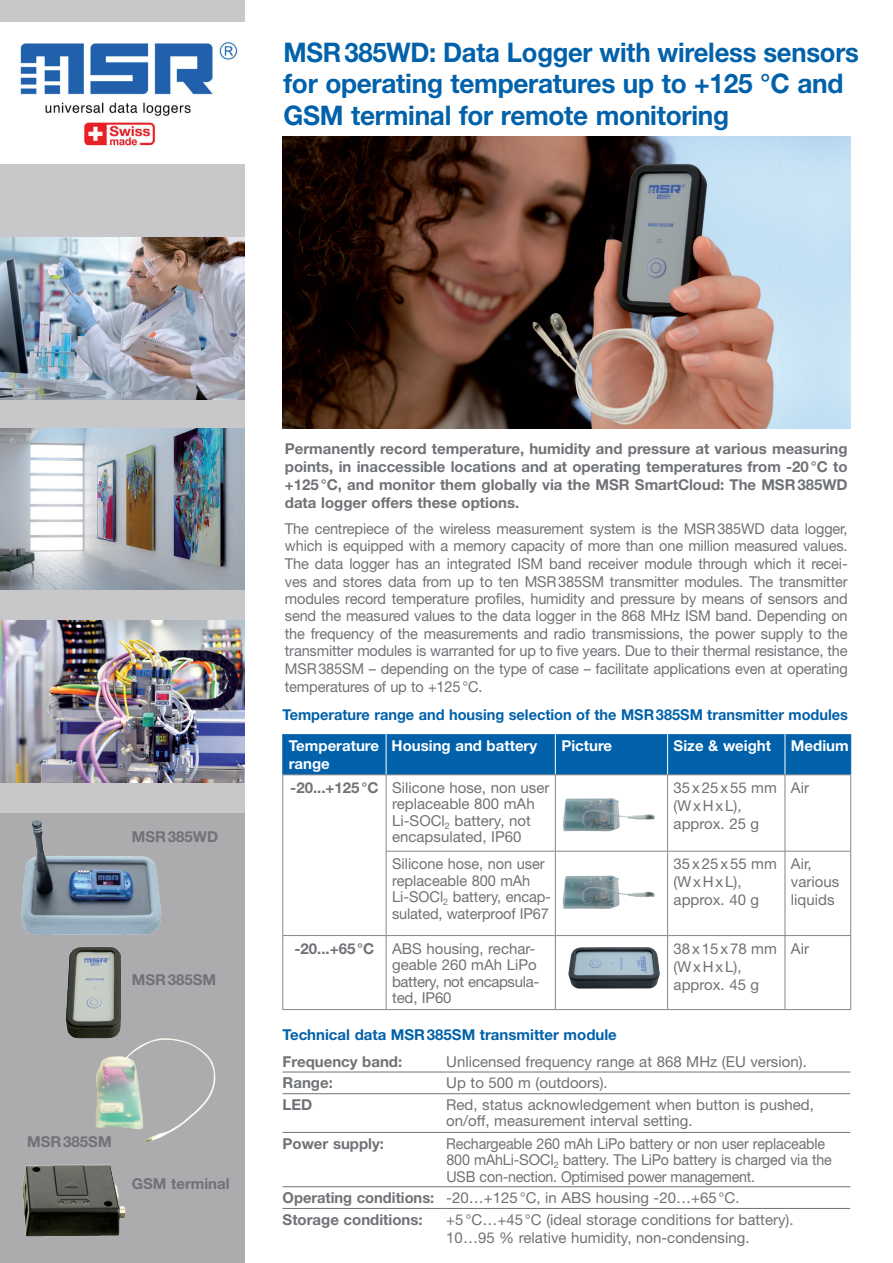
<style>
.page{position:relative;width:893px;height:1263px;background:#fff}
.page>*{position:absolute;margin:0;border:0;box-sizing:border-box;transform-origin:0 0}
.t1{font:700 27px/31.5px "Helvetica Neue LT Std";letter-spacing:-.01em;color:#0161aa;scale:.95 1}
.Tabelle__2_5{font:15px/17.5px "Helvetica Neue LT Std";color:#6f7276}
.t2{font:700 15px/17.7px "Helvetica Neue LT Std";color:#6f7276;text-align:justify}
.Tabelle__2_5-2{font:15px/16.5px "Helvetica Neue LT Std";color:#6f7276;scale:.95 1}
.Titel_XX{font:700 15px "Helvetica Neue LT Std";color:#0161aa}
.Tabelle{font:15px/18px "Helvetica Neue LT Std";color:#6f7276}
.t3{font:700 15px/18px "Helvetica Neue LT Std";color:#fff}
.Tabelle-2{font:15px "Helvetica Neue LT Std";letter-spacing:.06em;color:#6f7276}
</style>
<div class="page">
<div style="left:0;top:0;width:244px;height:1263px;background:#c8c7c9"></div>
<div style="left:283px;top:734px;width:567px;height:40px;background:#0161aa"></div>
<hr style="left:386px;top:734px;width:1px;height:40px;background:#fff">
<hr style="left:555px;top:734px;width:1px;height:40px;background:#fff">
<hr style="left:667px;top:734px;width:1px;height:40px;background:#fff">
<hr style="left:785px;top:734px;width:1px;height:40px;background:#fff">
<hr style="left:282px;top:734px;width:1px;height:40px;background:#0161aa">
<hr style="left:850px;top:734px;width:1px;height:40px;background:#0161aa">
<hr style="left:282px;top:774px;width:104px;height:1px;background:#86868a">
<hr style="left:282px;top:775px;width:1px;height:76px;background:#86868a">
<hr style="left:386px;top:774px;width:169px;height:1px;background:#86868a">
<hr style="left:386px;top:775px;width:1px;height:76px;background:#86868a">
<hr style="left:555px;top:774px;width:113px;height:1px;background:#86868a">
<hr style="left:555px;top:775px;width:1px;height:76px;background:#86868a">
<hr style="left:668px;top:774px;width:117px;height:1px;background:#86868a">
<hr style="left:667px;top:775px;width:1px;height:76px;background:#86868a">
<hr style="left:785px;top:774px;width:66px;height:1px;background:#86868a">
<hr style="left:785px;top:775px;width:1px;height:76px;background:#86868a">
<hr style="left:850px;top:775px;width:1px;height:76px;background:#86868a">
<hr style="left:282px;top:851px;width:1px;height:84px;background:#86868a">
<hr style="left:386px;top:851px;width:169px;height:1px;background:#86868a">
<hr style="left:386px;top:851px;width:1px;height:84px;background:#86868a">
<hr style="left:555px;top:851px;width:113px;height:1px;background:#86868a">
<hr style="left:555px;top:851px;width:1px;height:84px;background:#86868a">
<hr style="left:668px;top:851px;width:117px;height:1px;background:#86868a">
<hr style="left:667px;top:851px;width:1px;height:84px;background:#86868a">
<hr style="left:785px;top:851px;width:66px;height:1px;background:#86868a">
<hr style="left:785px;top:851px;width:1px;height:84px;background:#86868a">
<hr style="left:850px;top:851px;width:1px;height:84px;background:#86868a">
<hr style="left:282px;top:935px;width:104px;height:1px;background:#86868a">
<hr style="left:282px;top:936px;width:1px;height:73px;background:#86868a">
<hr style="left:386px;top:935px;width:169px;height:1px;background:#86868a">
<hr style="left:386px;top:936px;width:1px;height:73px;background:#86868a">
<hr style="left:555px;top:935px;width:113px;height:1px;background:#86868a">
<hr style="left:555px;top:936px;width:1px;height:73px;background:#86868a">
<hr style="left:668px;top:935px;width:117px;height:1px;background:#86868a">
<hr style="left:667px;top:936px;width:1px;height:73px;background:#86868a">
<hr style="left:785px;top:935px;width:66px;height:1px;background:#86868a">
<hr style="left:785px;top:936px;width:1px;height:73px;background:#86868a">
<hr style="left:850px;top:936px;width:1px;height:73px;background:#86868a">
<hr style="left:282px;top:1009px;width:104px;height:1px;background:#86868a">
<hr style="left:386px;top:1009px;width:169px;height:1px;background:#86868a">
<hr style="left:555px;top:1009px;width:113px;height:1px;background:#86868a">
<hr style="left:668px;top:1009px;width:117px;height:1px;background:#86868a">
<hr style="left:785px;top:1009px;width:66px;height:1px;background:#86868a">
<img style="left:563px;top:798px;width:92px;height:33px">
<img style="left:563px;top:875px;width:92px;height:34px">
<hr style="left:283px;top:1093px;width:163px;height:1px;background:#6f7276">
<hr style="left:446px;top:1093px;width:404px;height:1px;background:#6f7276">
<hr style="left:283px;top:1132px;width:163px;height:1px;background:#6f7276">
<hr style="left:446px;top:1132px;width:404px;height:1px;background:#6f7276">
<hr style="left:283px;top:1186px;width:163px;height:1px;background:#6f7276">
<hr style="left:446px;top:1186px;width:404px;height:1px;background:#6f7276">
<hr style="left:283px;top:1208px;width:163px;height:1px;background:#6f7276">
<hr style="left:283px;top:1072px;width:163px;height:1px;background:#6f7276">
<hr style="left:446px;top:1072px;width:404px;height:1px;background:#6f7276">
<hr style="left:446px;top:1208px;width:404px;height:1px;background:#6f7276">
<div style="left:0;top:22px;width:251px;height:142px;background:#fff"></div>
<img style="left:20px;top:42px;width:218px;height:105px">
<img style="left:0;top:428px;width:244px;height:162px">
<img style="left:0;top:238px;width:244px;height:161px">
<img style="left:0;top:621px;width:244px;height:161px">
<div style="left:0;top:813px;width:244px;height:450px;background:#acabad"></div>
<img style="left:21px;top:819px;width:195px;height:418px">
<img style="left:282px;top:137px;width:568px;height:291px">
<img style="left:568px;top:947px;width:92px;height:41px">
<p class="t1" style="left:283px;top:36px;width:607px">MSR385WD: Data Logger with wireless sensors for operating temperatures up to +125 °C and<br>GSM terminal for remote monitoring</p>
<p class="t2" style="left:132px;top:828px;width:88px">MSR385WD</p>
<p class="t2" style="left:132px;top:970px;width:86px">MSR385SM</p>
<p class="t2" style="left:27px;top:1133px;width:86px">MSR385SM</p>
<p class="t2" style="left:132px;top:1175px;width:99px">GSM terminal</p>
<p class="t2" style="left:285px;top:440px;width:564px">Permanently record temperature, humidity and pressure at various measuring points, in inaccessible locations and at operating temperatures from -20°C to +125°C, and monitor them globally via the MSR SmartCloud: The MSR385WD data logger offers these options.</p>
<p class="Tabelle__2_5" style="left:285px;top:520px;width:564px;text-align:justify">The centrepiece of the wireless measurement system is the MSR385WD data logger, which is equipped with a memory capacity of more than one million measured values.<br>The data logger has an integrated ISM band receiver module through which it recei&shy;ves and stores data from up to ten MSR385SM transmitter modules. The transmitter modules record temperature profiles, humidity and pressure by means of sensors and send the measured values to the data logger in the 868 MHz ISM band. Depending on the frequency of the measurements and radio transmissions, the power supply to the transmitter modules is warranted for up to five years. Due to their thermal resistance, the MSR385SM – depending on the type of case – facilitate applications even at operating temperatures of up to +125°C.</p>
<p class="Titel_XX" style="left:282px;top:705px;width:567px">Temperature range and housing selection of the MSR385SM transmitter modules</p>
<p class="t3" style="left:289px;top:736px;width:92px">Temperature range</p>
<p class="t3" style="left:392px;top:736px;width:147px">Housing and battery</p>
<p class="t3" style="left:561px;top:736px;width:52px">Picture</p>
<p class="t3" style="left:674px;top:736px;width:99px">Size &amp; weight</p>
<p class="t3" style="left:791px;top:736px;width:59px">Medium</p>
<p class="t2" style="left:290px;top:778px;width:90px">-20...+125°C</p>
<p class="Tabelle__2_5" style="left:392px;top:779px;width:159px;line-height:16.5px">Silicone hose, non user replaceable 800 mAh<br>Li-SOCl<sub>2</sub> battery, not encapsulated, IP60</p>
<p class="Tabelle-2" style="left:674px;top:779px;width:105px">35x25x55 mm</p>
<p class="Tabelle" style="left:791px;top:778px;width:20px">Air</p>
<p class="Tabelle" style="left:674px;top:796px;width:70px">(WxHxL),</p>
<p class="Tabelle" style="left:674px;top:814px;width:87px">approx. 25 g</p>
<p class="Tabelle__2_5" style="left:392px;top:855px;width:160px;line-height:16.5px">Silicone hose, non user replaceable 800 mAh<br>Li-SOCl<sub>2</sub> battery, encap&shy;sulated, waterproof IP67</p>
<p class="Tabelle-2" style="left:674px;top:855px;width:105px">35x25x55 mm</p>
<p class="Tabelle" style="left:674px;top:873px;width:70px">(WxHxL),</p>
<p class="Tabelle" style="left:674px;top:891px;width:87px">approx. 40 g</p>
<p class="t2" style="left:294px;top:939px;width:81px">-20...+65°C</p>
<p class="Tabelle__2_5" style="left:392px;top:940px;width:149px;line-height:16.5px">ABS housing, rechar&shy;geable 260 mAh LiPo battery, not encapsula&shy;ted, IP60</p>
<p class="Tabelle-2" style="left:674px;top:939px;width:105px">38x15x78 mm</p>
<p class="Tabelle" style="left:674px;top:957px;width:70px">(WxHxL),</p>
<p class="Tabelle" style="left:674px;top:975px;width:87px">approx. 45 g</p>
<p class="Tabelle" style="left:791px;top:855px;width:22px">Air,</p>
<p class="Tabelle" style="left:791px;top:873px;width:50px">various liquids</p>
<p class="Tabelle" style="left:791px;top:939px;width:20px">Air</p>
<p class="Titel_XX" style="left:283px;top:1025px;width:336px">Technical data MSR385SM transmitter module</p>
<p class="t2" style="left:283px;top:1052px;width:121px">Frequency band:</p>
<p class="Tabelle__2_5" style="left:446px;top:1052px;width:362px">Unlicensed frequency range at 868 MHz (EU version).</p>
<p class="t2" style="left:283px;top:1074px;width:52px">Range:</p>
<p class="Tabelle__2_5" style="left:446px;top:1074px;width:163px">Up to 500 m (outdoors).</p>
<p class="t2" style="left:283px;top:1095px;width:31px">LED</p>
<p class="Tabelle__2_5" style="left:446px;top:1096px;width:369px">Red, status acknowledgement when button is pushed,</p>
<p class="Tabelle__2_5" style="left:446px;top:1112px;width:248px">on/off, measurement interval setting.</p>
<p class="t2" style="left:283px;top:1134px;width:103px">Power supply:</p>
<p class="Tabelle__2_5-2" style="left:446px;top:1135px;width:407px">Rechargeable 260 mAh LiPo battery or non user replaceable<br>800 mAhLi-SOCl<sub>2</sub> battery. The LiPo battery is charged via the<br>USB con-nection. Optimised power management.</p>
<p class="t2" style="left:283px;top:1188px;width:153px">Operating conditions:</p>
<p class="Tabelle__2_5" style="left:446px;top:1189px;width:295px">-20…+125°C, in ABS housing -20…+65°C.</p>
<p class="t2" style="left:283px;top:1210px;width:142px">Storage conditions:</p>
<p class="Tabelle__2_5" style="left:446px;top:1210px;width:349px">+5°C…+45°C (ideal storage conditions for battery).</p>
<p class="Tabelle__2_5" style="left:446px;top:1228px;width:305px">10…95 % relative humidity, non-condensing.</p>
</div>
